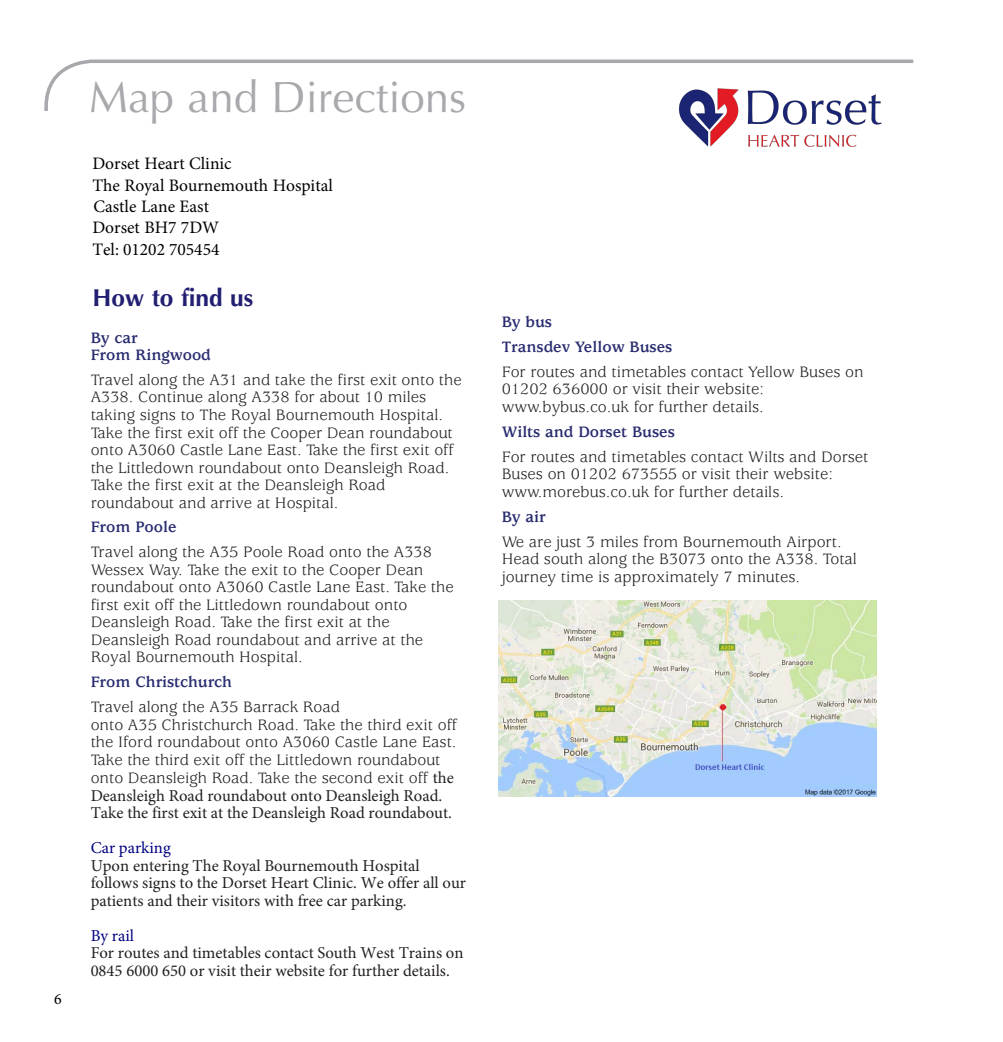
<style>
.page{position:relative;width:1003px;height:1042px;background:#fff}
.page>*{position:absolute;margin:0;border:0;box-sizing:border-box;transform-origin:0 0}
.t1{font:43.75px "Optima LT Std";color:#a7a9ac}
.t2{font:700 24.5px "Optima LT Std";color:#221f72}
.t3{font:17.5px/21.3px "Minion Pro";color:#000}
.t4{font:16.62px/17.5px "Usherwood Std";color:#231f20}
.t5{font:16.62px/17.5px "Minion Pro";color:#231f20}
.t6{font:700 16.62px/17.5px "Usherwood Std";color:#292d70}
.t7{font:16.62px "Minion Pro";color:#000080}
.t8{font:15.75px "Minion Pro";color:#000}
.s1{font-family:"Minion Pro"}
</style>
<div class="page">
<svg style="left:44px;top:59px;width:870px;height:52px"></svg>
<img style="left:498px;top:600px;width:378px;height:196px">
<img style="left:648px;top:68px;width:264px;height:79px">
<p class="t8" style="left:54px;top:988px;width:9px">6</p>
<h1 class="t1" style="left:89px;top:71px;width:378px">Map and Directions</h1>
<p class="t3" style="left:92px;top:153px;width:242px">Dorset Heart Clinic<br>The Royal Bournemouth Hospital<br>Castle Lane East<br>Dorset BH7 7DW<br>Tel: 01202 705454</p>
<h2 class="t2" style="left:92px;top:283px;width:162px">How to find us</h2>
<p class="t6" style="left:91px;top:329px;width:122px">By car<br>From Ringwood</p>
<p class="t4" style="left:91px;top:372px;width:372px">Travel along the A31 and take the first exit onto the A338. Continue along A338 for about 10 miles taking signs to The Royal Bournemouth Hospital.<br>Take the first exit off the Cooper Dean roundabout onto A3060 Castle Lane East. Take the first exit off the Littledown roundabout onto Deansleigh Road.<br>Take the first exit at the Deansleigh Road roundabout and arrive at Hospital.</p>
<p class="t6" style="left:91px;top:519px;width:87px">From Poole</p>
<p class="t4" style="left:91px;top:544px;width:364px">Travel along the A35 Poole Road onto the A338<br>Wessex Way. Take the exit to the Cooper Dean roundabout onto A3060 Castle Lane East. Take the first exit off the Littledown roundabout onto Deansleigh Road. Take the first exit at the Deansleigh Road roundabout and arrive at the Royal Bournemouth Hospital.</p>
<p class="t6" style="left:91px;top:674px;width:143px">From Christchurch</p>
<p class="t4" style="left:91px;top:699px;width:368px">Travel along the A35 Barrack Road<br>onto A35 Christchurch Road. Take the third exit off the Iford roundabout onto A3060 Castle Lane East.<br>Take the third exit off the Littledown roundabout onto Deansleigh Road. Take the second exit off <span class="s1">the</span></p>
<p class="t5" style="left:91px;top:786px;width:362px">Deansleigh Road roundabout onto Deansleigh Road.<br>Take the first exit at the Deansleigh Road roundabout.</p>
<p class="t7" style="left:91px;top:836px;width:82px">Car parking</p>
<p class="t5" style="left:91px;top:856px;width:377px">Upon entering The Royal Bournemouth Hospital follows signs to the Dorset Heart Clinic. We offer all our patients and their visitors with free car parking.</p>
<p class="t7" style="left:91px;top:924px;width:45px">By rail</p>
<p class="t5" style="left:91px;top:944px;width:374px">For routes and timetables contact South West Trains on<br>0845 6000 650 or visit their website for further details.</p>
<p class="t6" style="left:501px;top:310px;width:172px;line-height:24.8px">By bus<br>Transdev Yellow Buses</p>
<p class="t4" style="left:501px;top:363px;width:363px">For routes and timetables contact Yellow Buses on<br>01202 636000 or visit their website: www.bybus.co.uk for further details.</p>
<p class="t6" style="left:501px;top:423px;width:175px">Wilts and Dorset Buses</p>
<p class="t4" style="left:501px;top:448px;width:368px">For routes and timetables contact Wilts and Dorset<br>Buses on 01202 673555 or visit their website: www.morebus.co.uk for further details.</p>
<p class="t6" style="left:501px;top:508px;width:45px">By air</p>
<p class="t4" style="left:501px;top:533px;width:356px">We are just 3 miles from Bournemouth Airport.<br>Head south along the B3073 onto the A338. Total journey time is approximately 7 minutes.</p>
</div>
